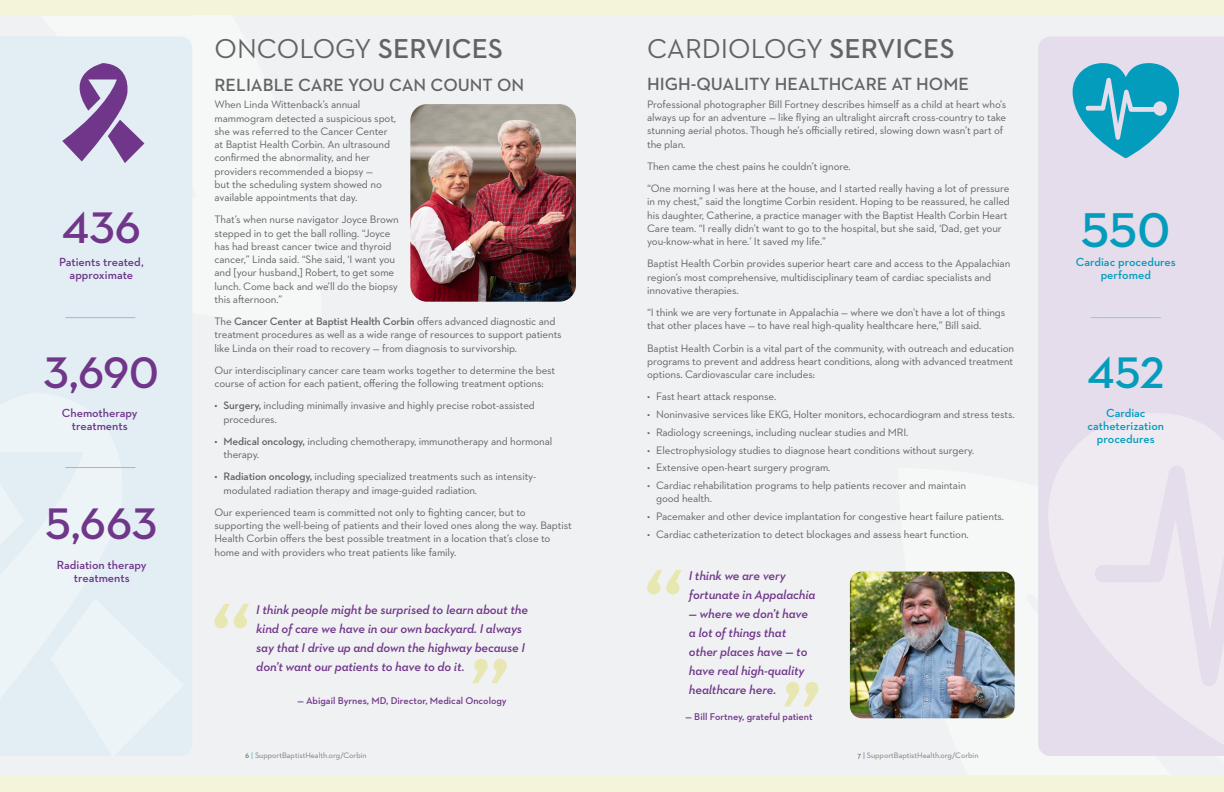
<style>
.page{position:relative;width:1224px;height:792px;background:#f0f1f2}
.page>*{position:absolute;margin:0;border:0;box-sizing:border-box;transform-origin:0 0}
.t1{font:600 49.7px "Neutraface 2 Text";color:#049cbd}
.t2{font:600 45px "Neutraface 2 Text";color:#70368a}
.t3{font:600 45px "Neutraface 2 Text";color:#049cbd}
.t4{font:27.8px "Neutraface 2 Text";color:#636366}
.t5{font:600 18px "Neutraface 2 Text";color:#636366}
.t6{font:italic 600 13px/19px "Neutraface 2 Text";letter-spacing:-.01em;color:#70368a}
.t7{font:600 12px/13px "Neutraface 2 Text";color:#70368a;text-align:center}
.t8{font:600 12px/13px "Neutraface 2 Text";color:#049cbd;text-align:center}
.t9{font:11px/13.2px "Neutraface 2 Text";letter-spacing:-.01em;color:#636366}
.t10{font:600 10px "Neutraface 2 Text";color:#70368a}
.t11{font:8px "Neutraface 2 Text";color:#797b7e}
.s1{font-weight:600}
.s2{color:#39a8c4}
.s3{color:#7e5097}
</style>
<div class="page">
<div style="left:0;top:0;width:192px;height:16px;background:#f4f4db"></div>
<div style="left:0;top:0;width:1224px;height:15px;background:#f4f4db"></div>
<div style="left:0;top:775px;width:1224px;height:17px;background:#f4f4db"></div>
<div style="left:0;top:37px;width:192px;height:718px;background:#e2eef4"></div>
<svg style="left:0;top:392px;width:184px;height:364px;fill:#e2eef4"></svg>
<div style="left:1038px;top:36px;width:186px;height:720px;background:#e5ddeb"></div>
<svg style="left:1048px;top:413px;width:176px;height:339px"></svg>
<svg style="left:215px;top:604px;width:34px;height:24px"></svg>
<svg style="left:472px;top:659px;width:35px;height:24px"></svg>
<svg style="left:647px;top:570px;width:35px;height:24px"></svg>
<svg style="left:784px;top:682px;width:34px;height:24px"></svg>
<svg style="left:1073px;top:63px;width:106px;height:95px"></svg>
<hr style="left:65px;top:317px;width:70px;height:1px;background:#bda9cc">
<hr style="left:1091px;top:317px;width:70px;height:1px;background:#90c6db">
<hr style="left:65px;top:467px;width:70px;height:1px;background:#bda9cc">
<svg style="left:62px;top:63px;width:82px;height:100px"></svg>
<img style="left:850px;top:572px;width:165px;height:146px">
<img style="left:410px;top:104px;width:166px;height:198px">
<p class="t4" style="left:647px;top:31px;width:309px">CARDIOLOGY <span class="s1">SERVICES</span></p>
<p class="t5" style="left:647px;top:73px;width:323px">HIGH-QUALITY HEALTHCARE AT HOME</p>
<p class="t9" style="left:647px;top:97px;width:361px">Professional photographer Bill Fortney describes himself as a child at heart who’s always up for an adventure — like flying an ultralight aircraft cross-country to take stunning aerial photos. Though he’s officially retired, slowing down wasn’t part of the plan.</p>
<p class="t9" style="left:647px;top:159px;width:205px">Then came the chest pains he couldn’t ignore.</p>
<p class="t9" style="left:647px;top:182px;width:364px">“One morning I was here at the house, and I started really having a lot of pressure in my chest,” said the longtime Corbin resident. Hoping to be reassured, he called his daughter, Catherine, a practice manager with the Baptist Health Corbin Heart Care team. “I really didn’t want to go to the hospital, but she said, ‘Dad, get your you-know-what in here.’ It saved my life.”</p>
<p class="t9" style="left:647px;top:257px;width:365px">Baptist Health Corbin provides superior heart care and access to the Appalachian region’s most comprehensive, multidisciplinary team of cardiac specialists and innovative therapies.</p>
<p class="t9" style="left:647px;top:306px;width:360px">“I think we are very fortunate in Appalachia — where we don’t have a lot of things that other places have — to have real high-quality healthcare here,” Bill said.</p>
<p class="t9" style="left:647px;top:341px;width:369px;text-align:justify">Baptist Health Corbin is a vital part of the community, with outreach and education programs to prevent and address heart conditions, along with advanced treatment options. Cardiovascular care includes:</p>
<p class="t9" style="left:647px;top:390px;width:131px">• Fast heart attack response.</p>
<p class="t9" style="left:647px;top:408px;width:369px">• Noninvasive services like EKG, Holter monitors, echocardiogram and stress tests.</p>
<p class="t9" style="left:647px;top:425px;width:263px">• Radiology screenings, including nuclear studies and MRI.</p>
<p class="t9" style="left:647px;top:443px;width:329px">• Electrophysiology studies to diagnose heart conditions without surgery.</p>
<p class="t9" style="left:647px;top:461px;width:185px">• Extensive open-heart surgery program.</p>
<p class="t9" style="left:656px;top:479px;width:311px;text-indent:-9px">• Cardiac rehabilitation programs to help patients recover and maintain good health.</p>
<p class="t9" style="left:647px;top:510px;width:359px">• Pacemaker and other device implantation for congestive heart failure patients.</p>
<p class="t9" style="left:647px;top:527px;width:323px">• Cardiac catheterization to detect blockages and assess heart function.</p>
<p class="t4" style="left:215px;top:31px;width:290px">ONCOLOGY <span class="s1">SERVICES</span></p>
<p class="t5" style="left:215px;top:73px;width:311px">RELIABLE CARE YOU CAN COUNT ON</p>
<p class="t9" style="left:215px;top:98px;width:183px">When Linda Wittenback’s annual mammogram detected a suspicious spot, she was referred to the Cancer Center at Baptist Health Corbin. An ultrasound confirmed the abnormality, and her providers recommended a biopsy —<br>but the scheduling system showed no available appointments that day.</p>
<p class="t9" style="left:215px;top:213px;width:186px">That’s when nurse navigator Joyce Brown stepped in to get the ball rolling. “Joyce has had breast cancer twice and thyroid cancer,” Linda said. “She said, ‘I want you and [your husband,] Robert, to get some lunch. Come back and we’ll do the biopsy this afternoon.”</p>
<p class="t9" style="left:215px;top:315px;width:349px">The <span class="s1">Cancer Center at Baptist Health Corbin</span> offers advanced diagnostic and treatment procedures as well as a wide range of resources to support patients like Linda on their road to recovery — from diagnosis to survivorship.</p>
<p class="t9" style="left:215px;top:363px;width:342px">Our interdisciplinary cancer care team works together to determine the best course of action for each patient, offering the following treatment options:</p>
<p class="t9" style="left:224px;top:399px;width:313px;text-indent:-9px"><span class="s1">• Surgery,</span> including minimally invasive and highly precise robot-assisted procedures.</p>
<p class="t9" style="left:224px;top:434px;width:330px;text-indent:-9px"><span class="s1">• Medical oncology,</span> including chemotherapy, immunotherapy and hormonal therapy.</p>
<p class="t9" style="left:224px;top:470px;width:314px;text-indent:-9px"><span class="s1">• Radiation oncology,</span> including specialized treatments such as intensity&shy;modulated radiation therapy and image-guided radiation.</p>
<p class="t9" style="left:215px;top:505px;width:359px">Our experienced team is committed not only to fighting cancer, but to supporting the well-being of patients and their loved ones along the way. Baptist Health Corbin offers the best possible treatment in a location that’s close to home and with providers who treat patients like family.</p>
<p class="t2" style="left:62px;top:199px;width:81px">436</p>
<p class="t7" style="left:59px;top:255px;width:86px">Patients treated, approximate</p>
<p class="t1" style="left:1081px;top:198px;width:91px">550</p>
<p class="t8" style="left:1076px;top:255px;width:101px">Cardiac procedures perfomed</p>
<p class="t2" style="left:44px;top:344px;width:117px">3,690</p>
<p class="t3" style="left:1087px;top:344px;width:79px">452</p>
<p class="t7" style="left:62px;top:407px;width:77px">Chemotherapy treatments</p>
<p class="t8" style="left:1088px;top:407px;width:78px">Cardiac catheterization procedures</p>
<p class="t2" style="left:46px;top:495px;width:113px">5,663</p>
<p class="t7" style="left:57px;top:558px;width:91px">Radiation therapy treatments</p>
<p class="t6" style="left:256px;top:600px;width:273px">I think people might be surprised to learn about the kind of care we have in our own backyard. I always say that I drive up and down the highway because I don’t want our patients to have to do it.</p>
<p class="t10" style="left:297px;top:694px;width:211px">— Abigail Byrnes, MD, Director, Medical Oncology</p>
<p class="t6" style="left:689px;top:566px;width:128px">I think we are very fortunate in Appalachia</p>
<p class="t6" style="left:689px;top:604px;width:121px">— where we don’t have a lot of things that other places have — to have real high-quality healthcare here.</p>
<p class="t10" style="left:686px;top:710px;width:129px">— Bill Fortney, grateful patient</p>
<p class="t11" style="left:245px;top:751px;width:123px"><span class="s1">6</span> <span class="s2">|</span> SupportBaptistHealth.org/Corbin</p>
<p class="t11" style="left:857px;top:751px;width:123px"><span class="s1">7</span> <span class="s3">|</span> SupportBaptistHealth.org/Corbin</p>
</div>
